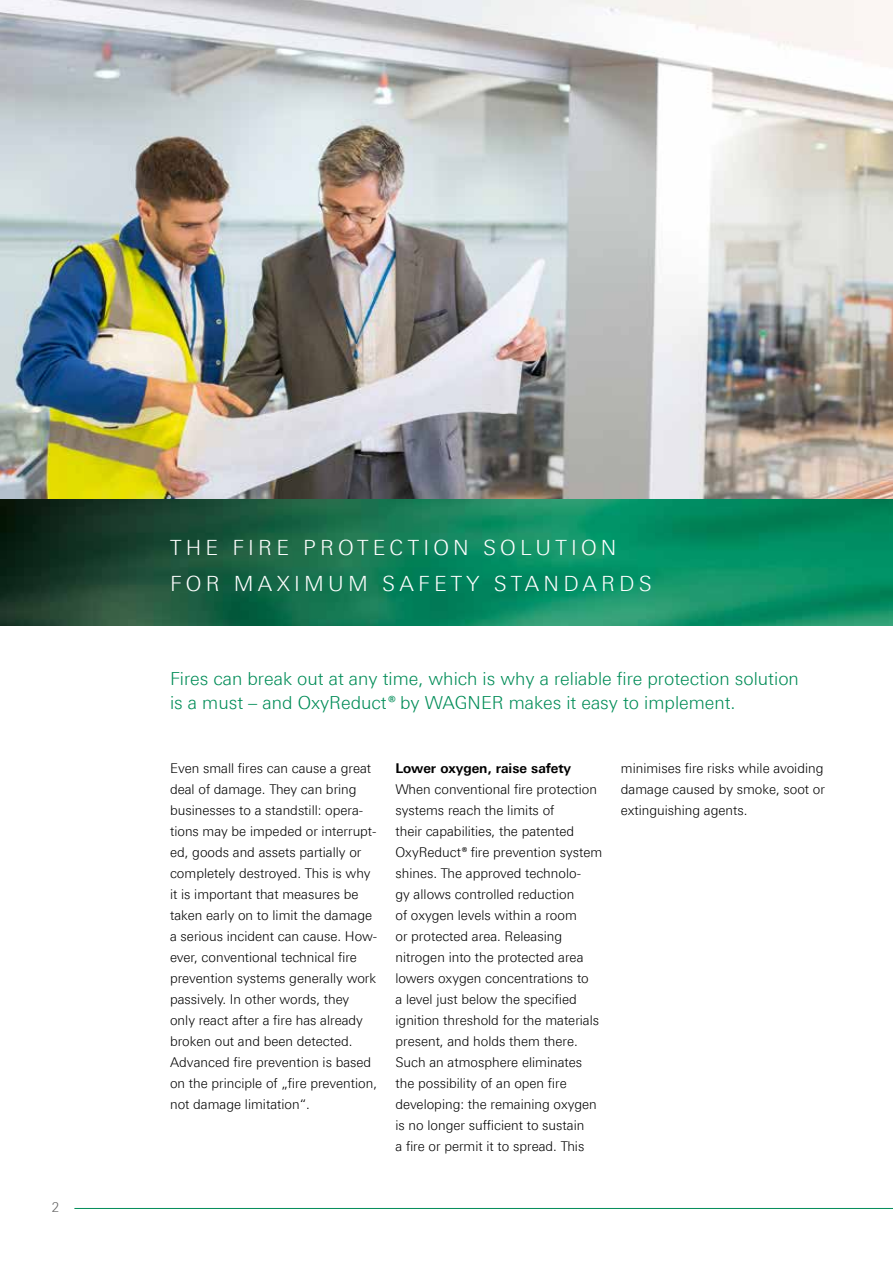
<style>
.page{position:relative;width:893px;height:1263px;background:#fff}
.page>*{position:absolute;margin:0;border:0;box-sizing:border-box;transform-origin:0 0}
.t1{font:300 21px/36px "LT Univers Basic";letter-spacing:.2em;color:#fff}
.t2{font:300 18px/24px "LT Univers Basic";color:#008c57}
.t3{font:300 13.5px/21px "LT Univers Basic";color:#000}
.t4{font:700 13.5px "LT Univers Basic";color:#000}
.s1{font-weight:700;font-style:italic}
</style>
<div class="page">
<hr style="left:74px;top:1208px;width:819px;height:1px;background:#008c57">
<img style="left:0;top:0;width:893px;height:500px">
<img style="left:0;top:500px;width:893px;height:126px">
<p class="t3" style="left:52px;top:1196px;width:9px">2</p>
<h1 class="t1" style="left:170px;top:529px;width:483px">THE FIRE PROTECTION SOLUTION<br>FOR MAXIMUM SAFETY STANDARDS</h1>
<h2 class="t2" style="left:170px;top:666px;width:630px">Fires can break out at any time, which is why a reliable fire protection solution is a must – and OxyReduct<span class="s1">®</span> by WAGNER makes it easy to implement.</h2>
<p class="t3" style="left:170px;top:757px;width:209px">Even small fires can cause a great deal of damage. They can bring businesses to a standstill: opera&shy;tions may be impeded or interrupt&shy;ed, goods and assets partially or completely destroyed. This is why it is important that measures be taken early on to limit the damage a serious incident can cause. How&shy;ever, conventional technical fire prevention systems generally work passively. In other words, they only react after a fire has already broken out and been detected.<br>Advanced fire prevention is based on the principle of „fire prevention, not damage limitation“.</p>
<p class="t4" style="left:395px;top:760px;width:177px">Lower oxygen, raise safety</p>
<p class="t3" style="left:395px;top:778px;width:208px">When conventional fire protection systems reach the limits of<br>their capabilities, the patented<br>OxyReduct<span class="s1">®</span> fire prevention system shines. The approved technolo-<br>gy allows controlled reduction<br>of oxygen levels within a room<br>or protected area. Releasing nitrogen into the protected area lowers oxygen concentrations to<br>a level just below the specified ignition threshold for the materials present, and holds them there.<br>Such an atmosphere eliminates the possibility of an open fire developing: the remaining oxygen is no longer sufficient to sustain<br>a fire or permit it to spread. This</p>
<p class="t3" style="left:621px;top:758px;width:206px;text-align:justify">minimises fire risks while avoiding damage caused by smoke, soot or extinguishing agents.</p>
</div>
